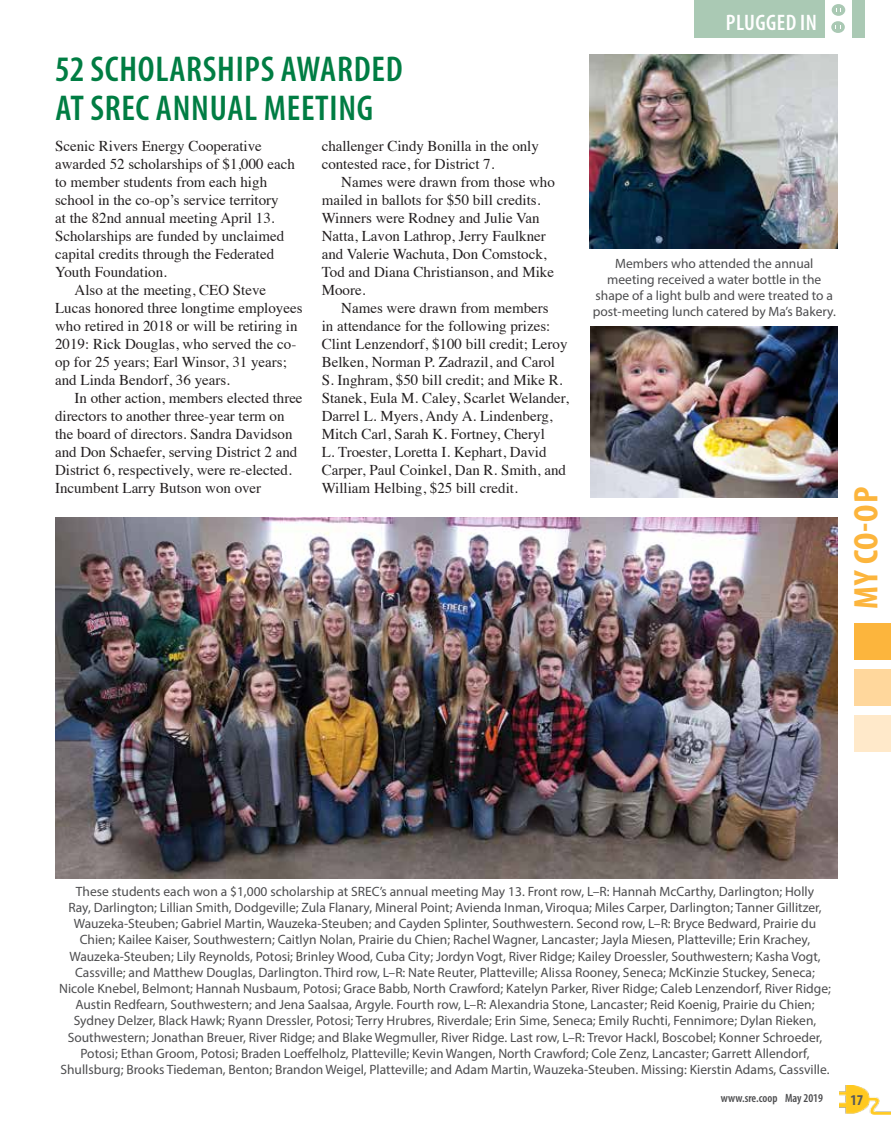
<style>
.page{position:relative;width:891px;height:1134px;background:#fff}
.page>*{position:absolute;margin:0;border:0;box-sizing:border-box;transform-origin:0 0}
.t1{font:600 condensed 36px/39px "Myriad Pro";letter-spacing:.02em;color:#007d43}
.t2{font:700 condensed 34.2px "Myriad Pro";color:#fcb53d;scale:1.05 1}
.t3{font:600 condensed 22.5px "Myriad Pro";letter-spacing:.02em;color:#fff}
.t4{font:15px/18px "Times";color:#231f20}
.t5{font:700 condensed 15px "Myriad Pro";color:#58595b}
.t6{font:13.5px/16.2px "Myriad Pro";color:#4d4d4f;text-align:center}
.t7{font:600 condensed 12px "Myriad Pro";color:#4d4d4f}
</style>
<div class="page">
<img style="left:840px;top:1085px;width:51px;height:30px">
<div style="left:854px;top:623px;width:37px;height:37px;background:#fcb53d"></div>
<div style="left:854px;top:669px;width:37px;height:37px;background:#ffd79c"></div>
<div style="left:854px;top:715px;width:37px;height:37px;background:#ffe9ca"></div>
<div style="left:694px;top:0;width:170px;height:37px;background:#aac9b4"></div>
<div style="left:825px;top:0;width:27px;height:38px;background:#fff"></div>
<div style="left:832px;top:4px;width:13px;height:12px;background:#aac9b4;border-radius:50%"></div>
<div style="left:831px;top:21px;width:14px;height:12px;background:#aac9b4;border-radius:50%"></div>
<img style="left:55px;top:517px;width:782px;height:361px">
<img style="left:589px;top:54px;width:248px;height:194px">
<img style="left:591px;top:327px;width:246px;height:171px">
<h1 class="t1" style="left:55px;top:49px;width:349px">52 SCHOLARSHIPS AWARDED<br>AT SREC ANNUAL MEETING</h1>
<p class="t4" style="left:322px;top:135px;width:219px">challenger Cindy Bonilla in the only contested race, for District 7.</p>
<p class="t4" style="left:322px;top:171px;width:235px;text-indent:20px">Names were drawn from those who mailed in ballots for $50 bill credits.<br>Winners were Rodney and Julie Van<br>Natta, Lavon Lathrop, Jerry Faulkner and Valerie Wachuta, Don Comstock,<br>Tod and Diana Christianson, and Mike<br>Moore.</p>
<p class="t4" style="left:322px;top:297px;width:249px;text-indent:20px">Names were drawn from members<br>in attendance for the following prizes:<br>Clint Lenzendorf, $100 bill credit; Leroy Belken, Norman P. Zadrazil, and Carol S. Inghram, $50 bill credit; and Mike R.<br>Stanek, Eula M. Caley, Scarlet Welander, Darrel L. Myers, Andy A. Lindenberg, Mitch Carl, Sarah K. Fortney, Cheryl<br>L. Troester, Loretta I. Kephart, David Carper, Paul Coinkel, Dan R. Smith, and William Helbing, $25 bill credit.</p>
<p class="t4" style="left:55px;top:135px;width:208px">Scenic Rivers Energy Cooperative</p>
<p class="t4" style="left:55px;top:153px;width:241px">awarded 52 scholarships of $1,000 each</p>
<p class="t4" style="left:55px;top:171px;width:214px">to member students from each high</p>
<p class="t4" style="left:55px;top:189px;width:225px">school in the co-op’s service territory</p>
<p class="t4" style="left:55px;top:207px;width:221px">at the 82nd annual meeting April 13.</p>
<p class="t4" style="left:55px;top:225px;width:231px">Scholarships are funded by unclaimed</p>
<p class="t4" style="left:55px;top:243px;width:221px">capital credits through the Federated</p>
<p class="t4" style="left:55px;top:261px;width:113px">Youth Foundation.</p>
<p class="t4" style="left:75px;top:279px;width:193px">Also at the meeting, CEO Steve</p>
<p class="t4" style="left:55px;top:297px;width:249px">Lucas honored three longtime employees</p>
<p class="t4" style="left:55px;top:315px;width:244px">who retired in 2018 or will be retiring in</p>
<p class="t4" style="left:55px;top:333px;width:243px">2019: Rick Douglas, who served the co-</p>
<p class="t4" style="left:55px;top:351px;width:233px">op for 25 years; Earl Winsor, 31 years;</p>
<p class="t4" style="left:55px;top:369px;width:176px">and Linda Bendorf, 36 years.</p>
<p class="t4" style="left:75px;top:387px;width:230px">In other action, members elected three</p>
<p class="t4" style="left:55px;top:405px;width:231px">directors to another three-year term on</p>
<p class="t4" style="left:55px;top:423px;width:239px">the board of directors. Sandra Davidson</p>
<p class="t4" style="left:55px;top:441px;width:244px">and Don Schaefer, serving District 2 and</p>
<p class="t4" style="left:55px;top:459px;width:238px">District 6, respectively, were re-elected.</p>
<p class="t4" style="left:55px;top:477px;width:208px">Incumbent Larry Butson won over</p>
<h3 class="t3" style="left:726px;top:9px;width:93px">PLUGGED IN</h3>
<p class="t6" style="left:593px;top:255px;width:245px">Members who attended the annual meeting received a water bottle in the shape of a light bulb and were treated to a post-meeting lunch catered by Ma’s Bakery.</p>
<h2 class="t2" style="left:845px;top:609px;width:117px;rotate:-90deg">MY CO-OP</h2>
<p class="t6" style="left:59px;top:883px;width:773px">These students each won a $1,000 scholarship at SREC’s annual meeting May 13. Front row, L–R: Hannah McCarthy, Darlington; Holly<br>Ray, Darlington; Lillian Smith, Dodgeville; Zula Flanary, Mineral Point; Avienda Inman, Viroqua; Miles Carper, Darlington; Tanner Gillitzer, Wauzeka-Steuben; Gabriel Martin, Wauzeka-Steuben; and Cayden Splinter, Southwestern. Second row, L–R: Bryce Bedward, Prairie du Chien; Kailee Kaiser, Southwestern; Caitlyn Nolan, Prairie du Chien; Rachel Wagner, Lancaster; Jayla Miesen, Platteville; Erin Krachey, Wauzeka-Steuben; Lily Reynolds, Potosi; Brinley Wood, Cuba City; Jordyn Vogt, River Ridge; Kailey Droessler, Southwestern; Kasha Vogt, Cassville; and Matthew Douglas, Darlington. Third row, L–R: Nate Reuter, Platteville; Alissa Rooney, Seneca; McKinzie Stuckey, Seneca; Nicole Knebel, Belmont; Hannah Nusbaum, Potosi; Grace Babb, North Crawford; Katelyn Parker, River Ridge; Caleb Lenzendorf, River Ridge; Austin Redfearn, Southwestern; and Jena Saalsaa, Argyle. Fourth row, L–R: Alexandria Stone, Lancaster; Reid Koenig, Prairie du Chien; Sydney Delzer, Black Hawk; Ryann Dressler, Potosi; Terry Hrubres, Riverdale; Erin Sime, Seneca; Emily Ruchti, Fennimore; Dylan Rieken, Southwestern; Jonathan Breuer, River Ridge; and Blake Wegmuller, River Ridge. Last row, L–R: Trevor Hackl, Boscobel; Konner Schroeder, Potosi; Ethan Groom, Potosi; Braden Loeffelholz, Platteville; Kevin Wangen, North Crawford; Cole Zenz, Lancaster; Garrett Allendorf, Shullsburg; Brooks Tiedeman, Benton; Brandon Weigel, Platteville; and Adam Martin, Wauzeka-Steuben. Missing: Kierstin Adams, Cassville.</p>
<p class="t7" style="left:721px;top:1091px;width:104px">www.sre.coop May 2019</p>
<p class="t5" style="left:850px;top:1090px;width:14px">17</p>
</div>
